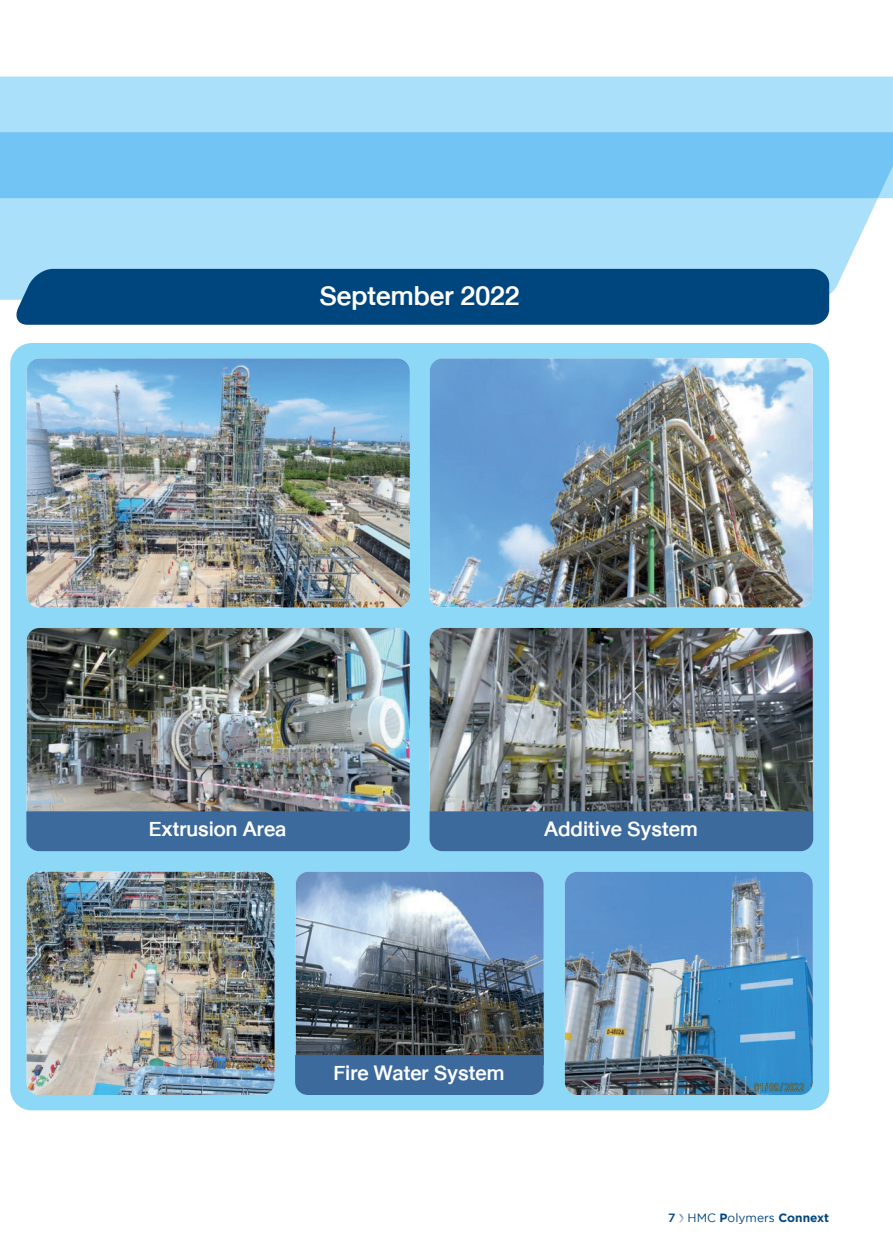
<style>
.page{position:relative;width:893px;height:1255px;background:#fff}
.page>*{position:absolute;margin:0;border:0;box-sizing:border-box;transform-origin:0 0}
.t1{font:500 39px "DB Heavent";color:#fff}
.t2{font:500 30px "DB Heavent";color:#fff}
.t3{font:12px "Gotham";color:#00467e}
.s1{font-weight:500}
.s2{font-weight:700}
</style>
<div class="page">
<svg style="left:679px;top:1214px;width:5px;height:8px"></svg>
<div style="left:0;top:198px;width:893px;height:71px;background:#aae0f9"></div>
<svg style="left:0;top:77px;width:893px;height:121px;background:#8bd0f5"></svg>
<div style="left:10px;top:343px;width:819px;height:767px;background:#8dd7f7;border-radius:21px"></div>
<img style="left:27px;top:358px;width:383px;height:249px">
<img style="left:27px;top:628px;width:383px;height:183px">
<img style="left:27px;top:871px;width:248px;height:223px">
<img style="left:296px;top:871px;width:248px;height:184px">
<img style="left:565px;top:871px;width:248px;height:223px">
<img style="left:430px;top:358px;width:383px;height:249px">
<img style="left:430px;top:628px;width:383px;height:183px">
<svg style="left:0;top:269px;width:10px;height:31px"></svg>
<div style="left:10px;top:269px;width:835px;height:56px;background:#00467e"></div>
<div style="left:26px;top:811px;width:384px;height:40px;background:#3c6a9d"></div>
<div style="left:295px;top:1055px;width:249px;height:39px;background:#3c6a9d"></div>
<div style="left:430px;top:811px;width:383px;height:40px;background:#3c6a9d"></div>
<h1 class="t1" style="left:320px;top:274px;width:202px">September 2022</h1>
<p class="t2" style="left:149px;top:812px;width:139px">Extrusion Area</p>
<p class="t2" style="left:544px;top:812px;width:155px">Additive System</p>
<p class="t2" style="left:333px;top:1055px;width:172px">Fire Water System</p>
<p class="t3" style="left:668px;top:1211px;width:163px"><span class="s1">7</span> HMC <span class="s2">P</span>olymers <span class="s2">Connext</span></p>
</div>
